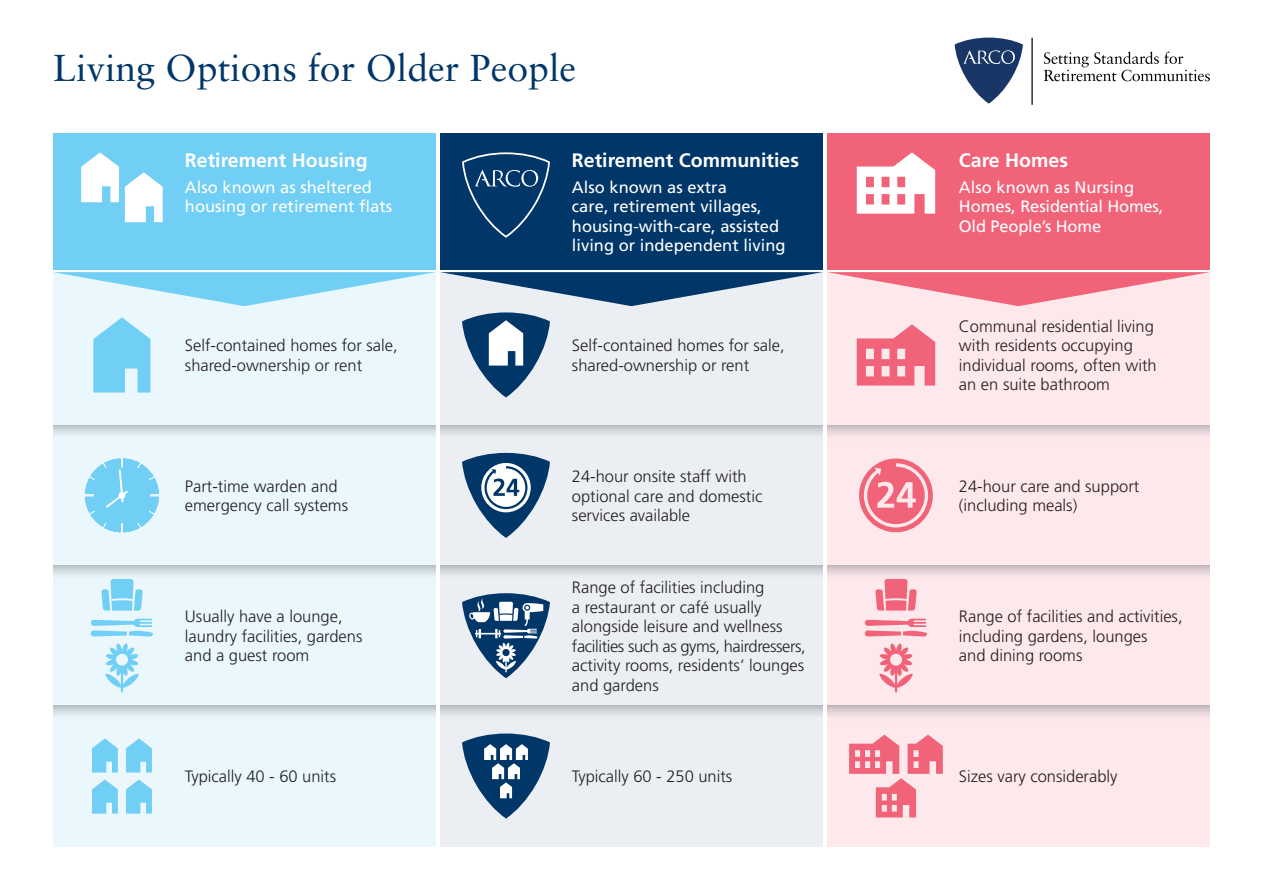
<style>
.page{position:relative;width:1263px;height:893px;background:#fff}
.page>*{position:absolute;margin:0;border:0;box-sizing:border-box;transform-origin:0 0}
.t1{font:37.5px "Sabon";color:#013668}
.t2{font:700 19.5px "Frutiger";color:#fff}
.t3{font:300 16.5px/19.5px "Frutiger";color:#231f20}
.t4{font:16.5px/19.5px "Frutiger";color:#fff}
</style>
<div class="page">
<hr style="left:1031px;top:38px;width:2px;height:67px;background:#040503">
<svg style="left:954px;top:37px;width:69px;height:67px"></svg>
<svg style="left:1044px;top:52px;width:166px;height:29px"></svg>
<div style="left:440px;top:272px;width:383px;height:153px;background:#ebeff3"></div>
<div style="left:827px;top:272px;width:383px;height:153px;background:#fde8eb"></div>
<div style="left:53px;top:272px;width:383px;height:153px;background:#eaf8fd"></div>
<svg style="left:54px;top:272px;width:1155px;height:34px"></svg>
<div style="left:440px;top:425px;width:383px;height:141px;background:#ebeff3"></div>
<div style="left:827px;top:425px;width:383px;height:141px;background:#fde8eb"></div>
<div style="left:53px;top:425px;width:383px;height:141px;background:#eaf8fd"></div>
<div style="left:440px;top:706px;width:383px;height:140px;background:#ebeff3"></div>
<div style="left:827px;top:706px;width:383px;height:140px;background:#fde8eb"></div>
<div style="left:53px;top:706px;width:383px;height:140px;background:#eaf8fd"></div>
<div style="left:440px;top:566px;width:383px;height:140px;background:#ebeff3"></div>
<div style="left:827px;top:566px;width:383px;height:140px;background:#fde8eb"></div>
<div style="left:53px;top:566px;width:383px;height:140px;background:#eaf8fd"></div>
<div style="left:440px;top:134px;width:383px;height:136px;background:#013668"></div>
<div style="left:827px;top:134px;width:383px;height:136px;background:#f16378"></div>
<div style="left:53px;top:134px;width:383px;height:136px;background:#71cef5"></div>
<svg style="left:462px;top:152px;width:88px;height:86px"></svg>
<svg style="left:857px;top:152px;width:78px;height:62px"></svg>
<svg style="left:81px;top:152px;width:38px;height:50px"></svg>
<svg style="left:125px;top:172px;width:38px;height:50px"></svg>
<svg style="left:827px;top:425px;width:383px;height:10px"></svg>
<svg style="left:827px;top:566px;width:383px;height:9px;background:#ddcdd1"></svg>
<svg style="left:827px;top:706px;width:383px;height:10px"></svg>
<svg style="left:440px;top:425px;width:383px;height:9px;background:#ccd0d5"></svg>
<svg style="left:440px;top:566px;width:383px;height:8px;background:#ced2d6"></svg>
<svg style="left:440px;top:706px;width:383px;height:9px"></svg>
<svg style="left:53px;top:425px;width:383px;height:10px"></svg>
<svg style="left:53px;top:566px;width:383px;height:9px"></svg>
<svg style="left:53px;top:706px;width:383px;height:9px;background:#ced8dd"></svg>
<svg style="left:865px;top:619px;width:62px;height:17px"></svg>
<svg style="left:879px;top:643px;width:34px;height:49px"></svg>
<svg style="left:875px;top:579px;width:42px;height:32px"></svg>
<svg style="left:859px;top:458px;width:74px;height:74px"></svg>
<svg style="left:849px;top:735px;width:94px;height:82px"></svg>
<svg style="left:462px;top:593px;width:88px;height:85px"></svg>
<svg style="left:462px;top:453px;width:88px;height:85px"></svg>
<svg style="left:462px;top:733px;width:88px;height:85px"></svg>
<svg style="left:91px;top:619px;width:62px;height:17px"></svg>
<svg style="left:105px;top:643px;width:34px;height:49px"></svg>
<svg style="left:101px;top:579px;width:42px;height:32px"></svg>
<svg style="left:85px;top:458px;width:74px;height:74px"></svg>
<svg style="left:92px;top:779px;width:26px;height:35px"></svg>
<svg style="left:126px;top:779px;width:26px;height:35px"></svg>
<svg style="left:92px;top:738px;width:26px;height:34px"></svg>
<svg style="left:126px;top:738px;width:26px;height:34px"></svg>
<svg style="left:93px;top:317px;width:57px;height:76px"></svg>
<svg style="left:462px;top:312px;width:88px;height:85px"></svg>
<svg style="left:857px;top:324px;width:78px;height:62px"></svg>
<p class="t1" style="left:53px;top:46px;width:525px">Living Options for Older People</p>
<p class="t2" style="left:185px;top:149px;width:184px">Retirement Housing</p>
<p class="t4" style="left:185px;top:177px;width:209px">Also known as sheltered housing or retirement flats</p>
<p class="t2" style="left:572px;top:149px;width:229px">Retirement Communities</p>
<p class="t4" style="left:572px;top:177px;width:215px">Also known as extra<br>care, retirement villages, housing-with-care, assisted living or independent living</p>
<p class="t3" style="left:185px;top:336px;width:214px">Self-contained homes for sale, shared-ownership or rent</p>
<p class="t3" style="left:572px;top:336px;width:214px">Self-contained homes for sale, shared-ownership or rent</p>
<p class="t3" style="left:185px;top:477px;width:165px">Part-time warden and emergency call systems</p>
<p class="t3" style="left:185px;top:607px;width:179px">Usually have a lounge, laundry facilities, gardens and a guest room</p>
<p class="t3" style="left:185px;top:767px;width:153px">Typically 40 - 60 units</p>
<p class="t3" style="left:572px;top:467px;width:192px">24-hour onsite staff with optional care and domestic services available</p>
<p class="t3" style="left:572px;top:578px;width:235px">Range of facilities including<br>a restaurant or café usually alongside leisure and wellness facilities such as gyms, hairdressers, activity rooms, residents’ lounges and gardens</p>
<p class="t3" style="left:572px;top:767px;width:162px">Typically 60 - 250 units</p>
<p class="t2" style="left:959px;top:149px;width:111px">Care Homes</p>
<p class="t4" style="left:959px;top:177px;width:206px">Also known as Nursing<br>Homes, Residential Homes,<br>Old People’s Home</p>
<p class="t3" style="left:959px;top:317px;width:199px">Communal residential living with residents occupying individual rooms, often with an en suite bathroom</p>
<p class="t3" style="left:959px;top:477px;width:182px">24-hour care and support (including meals)</p>
<p class="t3" style="left:959px;top:607px;width:225px">Range of facilities and activities, including gardens, lounges<br>and dining rooms</p>
<p class="t3" style="left:959px;top:767px;width:160px">Sizes vary considerably</p>
</div>
